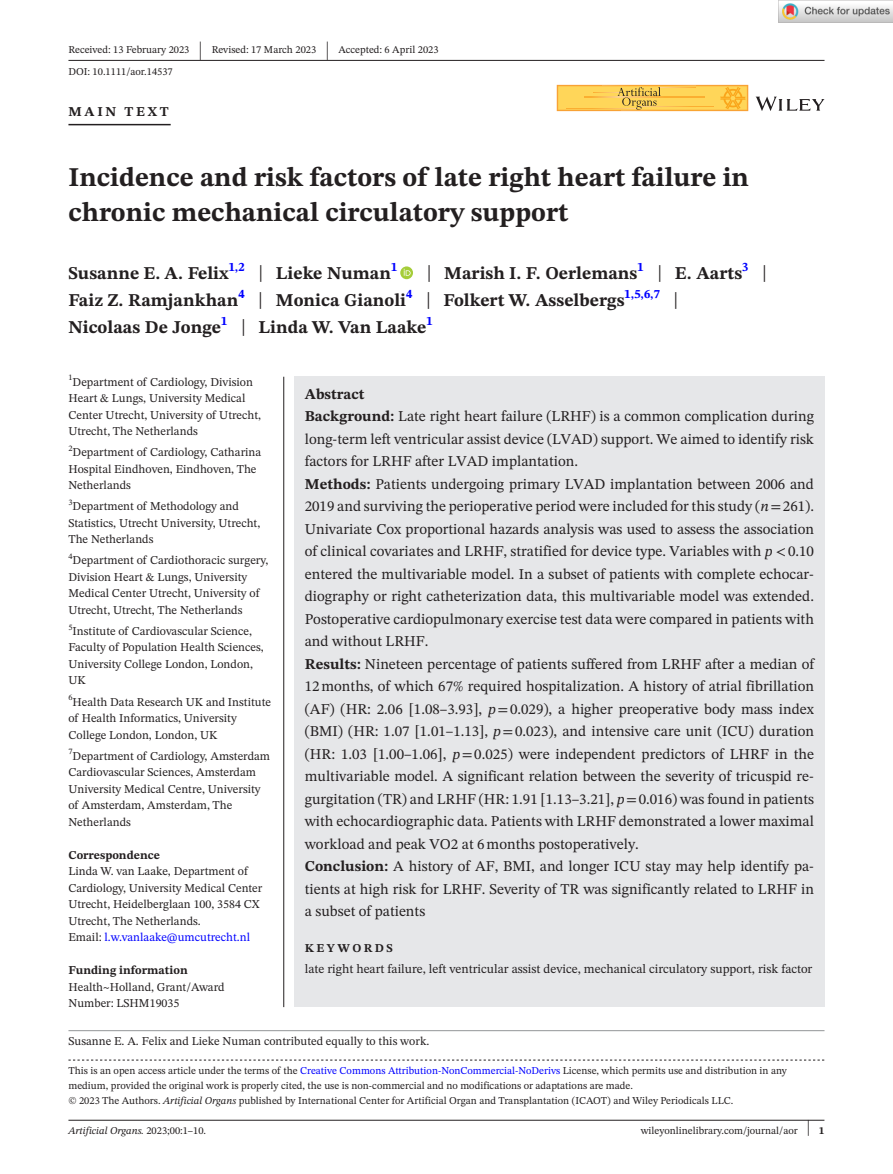
<style>
.page{position:relative;width:893px;height:1174px;background:#fff}
.page>*{position:absolute;margin:0;border:0;box-sizing:border-box;transform-origin:0 0}
.t1{font:700 27px/34.5px "STIX Two Text";color:#231f20}
.t2{font:25.65px "STIX Two Text";color:#231f20;scale:.49 1}
.t3{font:700 18px/27px "STIX Two Text";color:#231f20}
.t4{font:15px/22.5px "STIX Two Text";color:#231f20}
.t5{font:700 13.5px "STIX Two Text";letter-spacing:.2em;color:#231f20}
.t6{font:12.75px "STIX Two Text";color:#231f20}
.t7{font:12px/16.5px "STIX Two Text";color:#231f20}
.t8{font:700 12px "STIX Two Text";color:#231f20}
.t9{font:700 12px "STIX Two Text";letter-spacing:.2em;color:#231f20}
.t10{font:10.5px/15px "STIX Two Text";color:#231f20}
.t11{font:italic 10.5px "STIX Two Text";color:#231f20}
.s1{font-weight:400;font-size:23.4px}
.s2{color:#00f}
.s3{font-weight:700}
.s4{font-family:"STIX"}
.s5{font-style:italic}
.s6{font-style:normal}
.s7{font-size:22.2px}
</style>
<div class="page">
<hr style="left:68px;top:1119px;width:756px;height:1px;background:#231f20">
<svg style="left:756px;top:97px;width:68px;height:14px"></svg>
<svg style="left:557px;top:85px;width:191px;height:26px;background:#f6c64f"></svg>
<hr style="left:68px;top:60px;width:756px;height:1px;background:#231f20">
<hr style="left:68px;top:124px;width:103px;height:1px;background:#231f20">
<svg style="left:400px;top:266px;width:13px;height:13px"></svg>
<svg style="left:404px;top:269px;width:7px;height:7px"></svg>
<svg style="left:68px;top:1059px;width:756px;height:1px"></svg>
<hr style="left:68px;top:1030px;width:756px;height:1px;background:#939598">
<hr style="left:283px;top:377px;width:1px;height:630px;background:#231f20">
<div style="left:294px;top:377px;width:530px;height:607px;background:#e6e7e9"></div>
<div style="left:294px;top:983px;width:530px;height:24px;background:#e6e7e9"></div>
<img style="left:779px;top:0;width:114px;height:23px">
<p class="t10" style="left:68px;top:42px;width:123px">Received: 13 February 2023</p>
<h2 class="t2" style="left:199px;top:32px;width:8px">|</h2>
<p class="t10" style="left:212px;top:42px;width:106px">Revised: 17 March 2023</p>
<h2 class="t2" style="left:326px;top:32px;width:8px">|</h2>
<p class="t10" style="left:338px;top:42px;width:102px">Accepted: 6 April 2023</p>
<p class="t10" style="left:68px;top:64px;width:106px">DOI: 10.1111/aor.14537</p>
<p class="t5" style="left:68px;top:101px;width:102px">MAIN TEXT</p>
<h1 class="t1" style="left:68px;top:161px;width:682px">Incidence and risk factors of late right heart failure in chronic mechanical circulatory support</h1>
<p class="t3" style="left:68px;top:260px;width:330px">Susanne E. A. Felix<sup>1,2</sup> <span class="s1">|</span> Lieke Numan<sup>1</sup></p>
<p class="t3" style="left:68px;top:260px;width:700px;text-indent:358px"><span class="s1">|</span> Marish I. F. Oerlemans<sup>1</sup> <span class="s1">|</span> E. Aarts<sup>3</sup> <span class="s1">|<br></span>Faiz Z. Ramjankhan<sup>4</sup> <span class="s1">|</span> Monica Gianoli<sup>4</sup> <span class="s1">|</span> Folkert W. Asselbergs<sup>1,5,6,7</sup> <span class="s1">|<br></span>Nicolaas De Jonge<sup>1</sup> <span class="s1">|</span> Linda W. Van Laake<sup>1</sup></p>
<p class="t7" style="left:68px;top:373px;width:194px"><sup>1</sup>Department of Cardiology, Division Heart &amp; Lungs, University Medical Center Utrecht, University of Utrecht, Utrecht, The Netherlands</p>
<p class="t7" style="left:68px;top:444px;width:194px"><sup>2</sup>Department of Cardiology, Catharina<br>Hospital Eindhoven, Eindhoven, The<br>Netherlands</p>
<p class="t7" style="left:68px;top:498px;width:193px"><sup>3</sup>Department of Methodology and<br>Statistics, Utrecht University, Utrecht,<br>The Netherlands</p>
<p class="t7" style="left:68px;top:552px;width:201px"><sup>4</sup>Department of Cardiothoracic surgery, Division Heart &amp; Lungs, University Medical Center Utrecht, University of Utrecht, Utrecht, The Netherlands</p>
<p class="t7" style="left:68px;top:622px;width:197px"><sup>5</sup>Institute of Cardiovascular Science,<br>Faculty of Population Health Sciences,<br>University College London, London,<br>UK</p>
<p class="t7" style="left:68px;top:693px;width:204px"><sup>6</sup>Health Data Research UK and Institute of Health Informatics, University<br>College London, London, UK</p>
<p class="t7" style="left:68px;top:747px;width:203px"><sup>7</sup>Department of Cardiology, Amsterdam<br>Cardiovascular Sciences, Amsterdam<br>University Medical Centre, University of Amsterdam, Amsterdam, The<br>Netherlands</p>
<p class="t8" style="left:68px;top:846px;width:93px">Correspondence</p>
<p class="t7" style="left:68px;top:862px;width:195px">Linda W. van Laake, Department of Cardiology, University Medical Center Utrecht, Heidelberglaan 100, 3584 CX Utrecht, The Netherlands.<br>Email: <span class="s2">l.w.vanlaake@umcutrecht.nl</span></p>
<p class="t7" style="left:68px;top:961px;width:158px"><span class="s3">Funding information<br></span>Health<span class="s4">~</span>Holland, Grant/Award<br>Number: LSHM19035</p>
<p class="t4" style="left:305px;top:382px;width:511px"><span class="s3">Abstract<br>Background:</span> Late right heart failure (LRHF) is a common complication during long-term left ventricular assist device (LVAD) support. We aimed to identify risk factors for LRHF after LVAD implantation.<br><span class="s3">Methods:</span> Patients undergoing primary LVAD implantation between 2006 and 2019 and surviving the perioperative period were included for this study (<span class="s5">n</span><span class="s4">=</span>261).<br>Univariate Cox proportional hazards analysis was used to assess the association of clinical covariates and LRHF, stratified for device type. Variables with <span class="s5">p</span> <span class="s4">&lt;</span>0.10 entered the multivariable model. In a subset of patients with complete echocar&shy;diography or right catheterization data, this multivariable model was extended.<br>Postoperative cardiopulmonary exercise test data were compared in patients with and without LRHF.<br><span class="s3">Results:</span> Nineteen percentage of patients suffered from LRHF after a median of 12months, of which 67% required hospitalization. A history of atrial fibrillation (AF) (HR: 2.06 [1.08–3.93], <span class="s5">p</span><span class="s4">=</span>0.029), a higher preoperative body mass index (BMI) (HR: 1.07 [1.01–1.13], <span class="s5">p</span><span class="s4">=</span>0.023), and intensive care unit (ICU) duration (HR: 1.03 [1.00–1.06], <span class="s5">p</span><span class="s4">=</span>0.025) were independent predictors of LHRF in the multivariable model. A significant relation between the severity of tricuspid re&shy;gurgitation (TR) and LRHF (HR: 1.91 [1.13–3.21], <span class="s5">p</span><span class="s4">=</span>0.016) was found in patients with echocardiographic data. Patients with LRHF demonstrated a lower maximal workload and peak VO2 at 6months postoperatively.<br><span class="s3">Conclusion:</span> A history of AF, BMI, and longer ICU stay may help identify pa&shy;tients at high risk for LRHF. Severity of TR was significantly related to LRHF in a subset of patients</p>
<p class="t9" style="left:305px;top:939px;width:90px">KEYWORDS</p>
<p class="t6" style="left:305px;top:960px;width:509px">late right heart failure, left ventricular assist device, mechanical circulatory support, risk factor</p>
<p class="t7" style="left:68px;top:1032px;width:362px">Susanne E. A. Felix and Lieke Numan contributed equally to this work.</p>
<p class="t10" style="left:68px;top:1063px;width:720px">This is an open access article under the terms of the <span class="s2">Creative Commons Attribution-NonCommercial-NoDerivs</span> License, which permits use and distribution in any medium, provided the original work is properly cited, the use is non-commercial and no modifications or adaptations are made.<br>© 2023 The Authors. <span class="s5">Artificial Organs</span> published by International Center for Artificial Organ and Transplantation (ICAOT) and Wiley Periodicals LLC.</p>
<p class="t11" style="left:68px;top:1123px;width:139px">Artificial Organs. <span class="s6">2023;00:1–10.</span></p>
<p class="t10" style="left:641px;top:1123px;width:185px">wileyonlinelibrary.com/journal/aor <span class="s7">|</span> <span class="s3">1</span></p>
</div>
